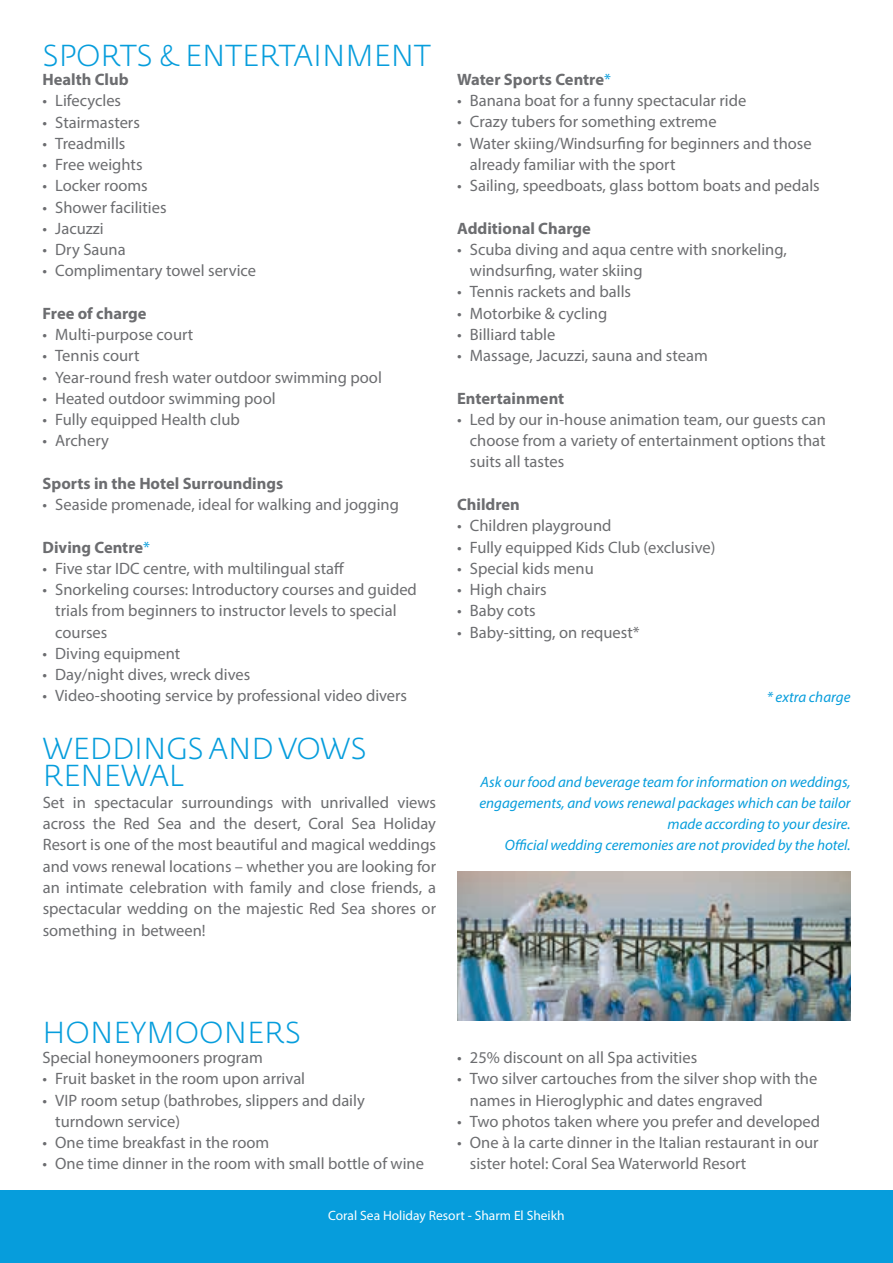
<style>
.page{position:relative;width:893px;height:1263px;background:#fff}
.page>*{position:absolute;margin:0;border:0;box-sizing:border-box;transform-origin:0 0}
.t1{font:300 30px/27px "Fedra Sans Std";color:#069ddc}
.t2{font:16.5px/21.3px "Myriad Pro";color:#6c6d70}
.t3{font:700 16.5px "Myriad Pro";color:#6c6d70}
.t4{font:italic 15px/21.3px "Myriad Pro";color:#069ddc;text-align:right}
.t5{font:13.5px "Myriad Pro";color:#fff}
.s1{font-weight:700}
.s2{color:#069ddc}
</style>
<div class="page">
<div style="left:0;top:1191px;width:893px;height:72px;background:#069ddc"></div>
<img style="left:457px;top:872px;width:394px;height:148px">
<h1 class="t1" style="left:43px;top:42px;width:390px">SPORTS &amp; ENTERTAINMENT</h1>
<p class="t3" style="left:43px;top:69px;width:88px">Health Club</p>
<p class="t2" style="left:55px;top:90px;width:67px">Lifecycles</p>
<p class="t2" style="left:43px;top:90px;width:6px">•</p>
<p class="t2" style="left:43px;top:111px;width:6px">•</p>
<p class="t2" style="left:55px;top:111px;width:86px">Stairmasters</p>
<p class="t2" style="left:43px;top:132px;width:6px">•</p>
<p class="t2" style="left:55px;top:132px;width:72px">Treadmills</p>
<p class="t2" style="left:43px;top:154px;width:6px">•</p>
<p class="t2" style="left:55px;top:154px;width:89px">Free weights</p>
<p class="t2" style="left:43px;top:175px;width:6px">•</p>
<p class="t2" style="left:55px;top:175px;width:94px">Locker rooms</p>
<p class="t2" style="left:43px;top:196px;width:6px">•</p>
<p class="t2" style="left:55px;top:196px;width:113px">Shower facilities</p>
<p class="t2" style="left:43px;top:217px;width:6px">•</p>
<p class="t2" style="left:55px;top:217px;width:50px">Jacuzzi</p>
<p class="t2" style="left:43px;top:239px;width:6px">•</p>
<p class="t2" style="left:55px;top:239px;width:72px">Dry Sauna</p>
<p class="t2" style="left:55px;top:260px;width:202px">Complimentary towel service</p>
<p class="t2" style="left:43px;top:260px;width:6px">•</p>
<p class="t3" style="left:43px;top:303px;width:106px">Free of charge</p>
<p class="t2" style="left:55px;top:324px;width:140px">Multi-purpose court</p>
<p class="t2" style="left:43px;top:324px;width:6px">•</p>
<p class="t2" style="left:43px;top:345px;width:6px">•</p>
<p class="t2" style="left:55px;top:345px;width:86px">Tennis court</p>
<p class="t2" style="left:43px;top:366px;width:6px">•</p>
<p class="t2" style="left:55px;top:366px;width:328px">Year-round fresh water outdoor swimming pool</p>
<p class="t2" style="left:43px;top:387px;width:6px">•</p>
<p class="t2" style="left:55px;top:387px;width:222px">Heated outdoor swimming pool</p>
<p class="t2" style="left:43px;top:409px;width:6px">•</p>
<p class="t2" style="left:55px;top:409px;width:186px">Fully equipped Health club</p>
<p class="t2" style="left:55px;top:430px;width:55px">Archery</p>
<p class="t2" style="left:43px;top:430px;width:6px">•</p>
<p class="t3" style="left:43px;top:473px;width:242px">Sports in the Hotel Surroundings</p>
<p class="t2" style="left:55px;top:494px;width:345px">Seaside promenade, ideal for walking and jogging</p>
<p class="t2" style="left:43px;top:494px;width:6px">•</p>
<p class="t2" style="left:55px;top:536px;width:291px;text-indent:-13px"><span class="s1">Diving Centre</span><span class="s2">*<br></span>Five star IDC centre, with multilingual staff</p>
<p class="t2" style="left:43px;top:557px;width:6px">•</p>
<p class="t2" style="left:43px;top:579px;width:6px">•</p>
<p class="t2" style="left:55px;top:579px;width:363px">Snorkeling courses: Introductory courses and guided</p>
<p class="t2" style="left:43px;top:642px;width:6px">•</p>
<p class="t2" style="left:55px;top:600px;width:343px">trials from beginners to instructor levels to special courses<br>Diving equipment</p>
<p class="t2" style="left:43px;top:664px;width:6px">•</p>
<p class="t2" style="left:55px;top:664px;width:197px">Day/night dives, wreck dives</p>
<p class="t2" style="left:43px;top:685px;width:6px">•</p>
<p class="t2" style="left:55px;top:685px;width:353px">Video-shooting service by professional video divers</p>
<h1 class="t1" style="left:43px;top:735px;width:325px">WEDDINGS AND VOWS<br>RENEWAL</h1>
<p class="t2" style="left:43px;top:791px;width:23px">Set</p>
<p class="t2" style="left:73px;top:791px;width:15px">in</p>
<p class="t2" style="left:94px;top:791px;width:80px">spectacular</p>
<p class="t2" style="left:181px;top:791px;width:93px">surroundings</p>
<p class="t2" style="left:281px;top:791px;width:32px">with</p>
<p class="t2" style="left:320px;top:791px;width:70px">unrivalled</p>
<p class="t2" style="left:397px;top:791px;width:40px">views</p>
<p class="t2" style="left:93px;top:813px;width:24px">the</p>
<p class="t2" style="left:123px;top:813px;width:28px">Red</p>
<p class="t2" style="left:189px;top:813px;width:28px">and</p>
<p class="t2" style="left:223px;top:813px;width:24px">the</p>
<p class="t2" style="left:254px;top:813px;width:48px">desert,</p>
<p class="t2" style="left:308px;top:813px;width:37px">Coral</p>
<p class="t2" style="left:384px;top:813px;width:54px">Holiday</p>
<p class="t2" style="left:157px;top:813px;width:26px">Sea</p>
<p class="t2" style="left:352px;top:813px;width:26px">Sea</p>
<p class="t2" style="left:43px;top:813px;width:395px">across<br>Resort is one of the most beautiful and magical weddings and vows renewal locations – whether you are looking for an intimate celebration with family and close friends a, spectacular wedding on the majestic Red Sea shores or something in between!</p>
<p class="t2" style="left:470px;top:68px;width:278px;text-indent:-13px"><span class="s1">Water Sports Centre</span><span class="s2">*<br></span>Banana boat for a funny spectacular ride</p>
<p class="t2" style="left:457px;top:90px;width:6px">•</p>
<p class="t2" style="left:457px;top:111px;width:6px">•</p>
<p class="t2" style="left:457px;top:132px;width:6px">•</p>
<p class="t2" style="left:470px;top:111px;width:248px">Crazy tubers for something extreme</p>
<p class="t2" style="left:470px;top:132px;width:343px">Water skiing/Windsurfing for beginners and those</p>
<p class="t2" style="left:470px;top:153px;width:351px">already familiar with the sport<br>Sailing, speedboats, glass bottom boats and pedals</p>
<p class="t2" style="left:457px;top:175px;width:6px">•</p>
<p class="t3" style="left:457px;top:217px;width:135px">Additional Charge</p>
<p class="t2" style="left:470px;top:238px;width:318px">Scuba diving and aqua centre with snorkeling,</p>
<p class="t2" style="left:457px;top:238px;width:6px">•</p>
<p class="t2" style="left:457px;top:281px;width:6px">•</p>
<p class="t2" style="left:457px;top:302px;width:6px">•</p>
<p class="t2" style="left:457px;top:323px;width:6px">•</p>
<p class="t2" style="left:470px;top:260px;width:174px">windsurfing, water skiing<br>Tennis rackets and balls</p>
<p class="t2" style="left:470px;top:302px;width:139px">Motorbike &amp; cycling</p>
<p class="t2" style="left:470px;top:323px;width:87px">Billiard table</p>
<p class="t2" style="left:470px;top:345px;width:239px">Massage, Jacuzzi, sauna and steam</p>
<p class="t2" style="left:457px;top:345px;width:6px">•</p>
<p class="t3" style="left:457px;top:387px;width:109px">Entertainment</p>
<p class="t2" style="left:470px;top:408px;width:357px">Led by our in-house animation team, our guests can</p>
<p class="t2" style="left:457px;top:408px;width:6px">•</p>
<p class="t2" style="left:470px;top:430px;width:357px">choose from a variety of entertainment options that suits all tastes</p>
<p class="t3" style="left:457px;top:494px;width:64px">Children</p>
<p class="t2" style="left:470px;top:515px;width:143px">Children playground</p>
<p class="t2" style="left:457px;top:515px;width:6px">•</p>
<p class="t2" style="left:457px;top:536px;width:6px">•</p>
<p class="t2" style="left:470px;top:536px;width:247px">Fully equipped Kids Club (exclusive(</p>
<p class="t2" style="left:457px;top:557px;width:6px">•</p>
<p class="t2" style="left:470px;top:557px;width:125px">Special kids menu</p>
<p class="t2" style="left:457px;top:579px;width:6px">•</p>
<p class="t2" style="left:470px;top:579px;width:78px">High chairs</p>
<p class="t2" style="left:457px;top:600px;width:6px">•</p>
<p class="t2" style="left:470px;top:600px;width:67px">Baby cots</p>
<p class="t2" style="left:457px;top:621px;width:6px">•</p>
<p class="t2" style="left:470px;top:621px;width:171px">Baby-sitting, on request*</p>
<p class="t4" style="left:767px;top:686px;width:85px">* extra charge</p>
<p class="t4" style="left:479px;top:771px;width:373px">Ask our food and beverage team for information on weddings, engagements, and vows renewal packages which can be tailor made according to your desire.<br>Official wedding ceremonies are not provided by the hotel.</p>
<h1 class="t1" style="left:43px;top:1019px;width:260px">HONEYMOONERS</h1>
<p class="t2" style="left:55px;top:1047px;width:251px;text-indent:-13px">Special honeymooners program<br>Fruit basket in the room upon arrival</p>
<p class="t2" style="left:43px;top:1068px;width:6px">•</p>
<p class="t2" style="left:457px;top:1047px;width:6px">•</p>
<p class="t2" style="left:457px;top:1068px;width:6px">•</p>
<p class="t2" style="left:470px;top:1047px;width:229px">25% discount on all Spa activities</p>
<p class="t2" style="left:470px;top:1068px;width:349px">Two silver cartouches from the silver shop with the</p>
<p class="t2" style="left:43px;top:1089px;width:6px">•</p>
<p class="t2" style="left:43px;top:1132px;width:6px">•</p>
<p class="t2" style="left:55px;top:1089px;width:311px">VIP room setup (bathrobes, slippers and daily</p>
<p class="t2" style="left:55px;top:1110px;width:215px">turndown service(<br>One time breakfast in the room</p>
<p class="t2" style="left:457px;top:1110px;width:6px">•</p>
<p class="t2" style="left:457px;top:1132px;width:6px">•</p>
<p class="t2" style="left:470px;top:1089px;width:352px">names in Hieroglyphic and dates engraved<br>Two photos taken where you prefer and developed</p>
<p class="t2" style="left:470px;top:1132px;width:350px">One làa carte dinner in the Italian restaurant in our</p>
<p class="t2" style="left:43px;top:1153px;width:6px">•</p>
<p class="t2" style="left:55px;top:1153px;width:370px">One time dinner in the room with small bottle of wine</p>
<p class="t2" style="left:470px;top:1153px;width:278px">sister hotel: Coral Sea Waterworld Resort</p>
<p class="t5" style="left:328px;top:1207px;width:238px">Coral Sea Holiday Resort - Sharm El Sheikh</p>
</div>
